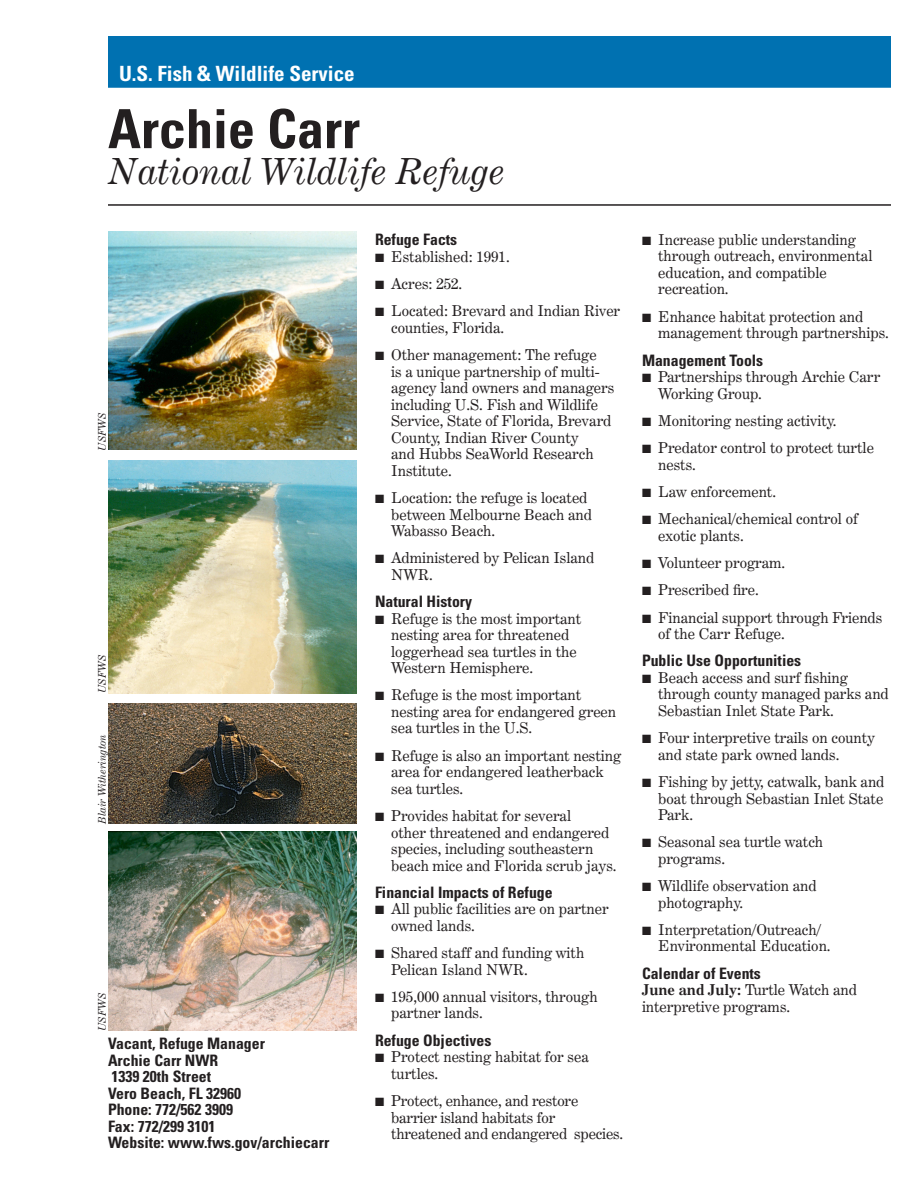
<style>
.page{position:relative;width:918px;height:1188px;background:#fff}
.page>*{position:absolute;margin:0;border:0;box-sizing:border-box;transform-origin:0 0}
.t1{font:700 condensed 54px "Univers";color:#231f20}
.t2{font:italic 36px "Century Expanded BT";color:#231f20}
.t3{font:700 condensed 21px "Univers";color:#fff}
.t4{font:700 condensed 15.75px/16.5px "Univers";color:#231f20}
.t5{font:15px/16.5px "Century Expanded BT";color:#231f20}
.t6{font:italic 10.5px "Century Expanded BT";color:#231f20}
.s1{font-weight:700}
</style>
<div class="page">
<div style="left:109px;top:37px;width:781px;height:50px;background:#0071b1"></div>
<div style="left:108px;top:36px;width:783px;height:52px;border:2px solid #0071b1"></div>
<hr style="left:108px;top:204px;width:783px;height:2px;background:#231f20">
<img style="left:109px;top:461px;width:248px;height:233px">
<img style="left:109px;top:832px;width:248px;height:199px">
<img style="left:109px;top:704px;width:248px;height:119px">
<img style="left:108px;top:231px;width:248px;height:219px">
<h3 class="t3" style="left:119px;top:60px;width:237px">U.S. Fish &amp; Wildlife Service</h3>
<h1 class="t1" style="left:108px;top:96px;width:253px">Archie Carr</h1>
<h2 class="t2" style="left:108px;top:149px;width:398px">National Wildlife Refuge</h2>
<p class="t6" style="left:96px;top:451px;width:40px;rotate:-90deg">USFWS</p>
<p class="t6" style="left:96px;top:693px;width:40px;rotate:-90deg">USFWS</p>
<p class="t6" style="left:96px;top:824px;width:91px;rotate:-90deg">Blair Witherington</p>
<p class="t6" style="left:96px;top:1031px;width:40px;rotate:-90deg">USFWS</p>
<p class="t4" style="left:108px;top:1035px;width:223px">Vacant, Refuge Manager<br>Archie Carr NWR<br>1339 20th Street<br>Vero Beach, FL 32960<br>Phone: 772/562 3909<br>Fax: 772/299 3101<br>Website: www.fws.gov/archiecarr</p>
<p class="t4" style="left:375px;top:231px;width:84px">Refuge Facts</p>
<p class="t5" style="left:375px;top:248px;width:136px">■ Established: 1991.</p>
<p class="t5" style="left:375px;top:275px;width:89px">■ Acres: 252.</p>
<p class="t5" style="left:391px;top:303px;width:231px;text-indent:-16px">■ Located: Brevard and Indian River counties, Florida.</p>
<p class="t5" style="left:391px;top:347px;width:225px;text-indent:-16px">■ Other management: The refuge<br>is a unique partnership of multi&shy;agency land owners and managers including U.S. Fish and Wildlife<br>Service, State of Florida, Brevard<br>County, Indian River County<br>and Hubbs SeaWorld Research<br>Institute.</p>
<p class="t5" style="left:391px;top:489px;width:202px;text-indent:-16px">■ Location: the refuge is located between Melbourne Beach and<br>Wabasso Beach.</p>
<p class="t5" style="left:391px;top:550px;width:205px;text-indent:-16px">■ Administered by Pelican Island<br>NWR.</p>
<p class="t4" style="left:375px;top:593px;width:99px">Natural History</p>
<p class="t5" style="left:391px;top:610px;width:192px;text-indent:-16px">■ Refuge is the most important nesting area for threatened loggerhead sea turtles in the<br>Western Hemisphere.</p>
<p class="t5" style="left:391px;top:687px;width:226px;text-indent:-16px">■ Refuge is the most important nesting area for endangered green sea turtles in the U.S.</p>
<p class="t5" style="left:391px;top:747px;width:232px;text-indent:-16px">■ Refuge is also an important nesting area for endangered leatherback sea turtles.</p>
<p class="t5" style="left:391px;top:807px;width:227px;text-indent:-16px">■ Provides habitat for several<br>other threatened and endangered species, including southeastern beach mice and Florida scrub jays.</p>
<p class="t4" style="left:375px;top:884px;width:179px">Financial Impacts of Refuge</p>
<p class="t5" style="left:391px;top:901px;width:219px;text-indent:-16px">■ All public facilities are on partner owned lands.</p>
<p class="t5" style="left:391px;top:944px;width:195px;text-indent:-16px">■ Shared staff and funding with<br>Pelican Island NWR.</p>
<p class="t5" style="left:391px;top:988px;width:208px;text-indent:-16px">■ 195,000 annual visitors, through partner lands.</p>
<p class="t4" style="left:375px;top:1032px;width:118px">Refuge Objectives</p>
<p class="t5" style="left:391px;top:1049px;width:199px;text-indent:-16px">■ Protect nesting habitat for sea turtles.</p>
<p class="t5" style="left:391px;top:1092px;width:234px;text-indent:-16px">■ Protect, enhance, and restore barrier island habitats for threatened and endangered species.</p>
<p class="t5" style="left:658px;top:231px;width:216px;text-indent:-16px">■ Increase public understanding through outreach, environmental education, and compatible recreation.</p>
<p class="t5" style="left:658px;top:308px;width:232px;text-indent:-16px">■ Enhance habitat protection and management through partnerships.</p>
<p class="t4" style="left:642px;top:352px;width:123px">Management Tools</p>
<p class="t5" style="left:658px;top:368px;width:224px;text-indent:-16px">■ Partnerships through Archie Carr<br>Working Group.</p>
<p class="t5" style="left:642px;top:412px;width:196px">■ Monitoring nesting activity.</p>
<p class="t5" style="left:658px;top:439px;width:217px;text-indent:-16px">■ Predator control to protect turtle nests.</p>
<p class="t5" style="left:642px;top:483px;width:136px">■ Law enforcement.</p>
<p class="t5" style="left:658px;top:510px;width:201px;text-indent:-16px">■ Mechanical/chemical control of exotic plants.</p>
<p class="t5" style="left:642px;top:554px;width:145px">■ Volunteer program.</p>
<p class="t5" style="left:642px;top:582px;width:118px">■ Prescribed fire.</p>
<p class="t5" style="left:658px;top:609px;width:226px;text-indent:-16px">■ Financial support through Friends of the Carr Refuge.</p>
<p class="t4" style="left:642px;top:653px;width:161px">Public Use Opportunities</p>
<p class="t5" style="left:658px;top:669px;width:232px;text-indent:-16px">■ Beach access and surf fishing through county managed parks and<br>Sebastian Inlet State Park.</p>
<p class="t5" style="left:658px;top:729px;width:219px;text-indent:-16px">■ Four interpretive trails on county and state park owned lands.</p>
<p class="t5" style="left:658px;top:773px;width:228px;text-align:justify;text-indent:-16px">■ Fishing by jetty, catwalk, bank and boat through Sebastian Inlet State Park.</p>
<p class="t5" style="left:658px;top:834px;width:167px;text-indent:-16px">■ Seasonal sea turtle watch programs.</p>
<p class="t5" style="left:658px;top:877px;width:160px;text-indent:-16px">■ Wildlife observation and photography.</p>
<p class="t5" style="left:658px;top:921px;width:174px;text-indent:-16px">■ Interpretation/Outreach/<br>Environmental Education.</p>
<p class="t4" style="left:642px;top:965px;width:120px">Calendar of Events</p>
<p class="t5" style="left:642px;top:981px;width:217px"><span class="s1">June and July:</span> Turtle Watch and interpretive programs.</p>
</div>
